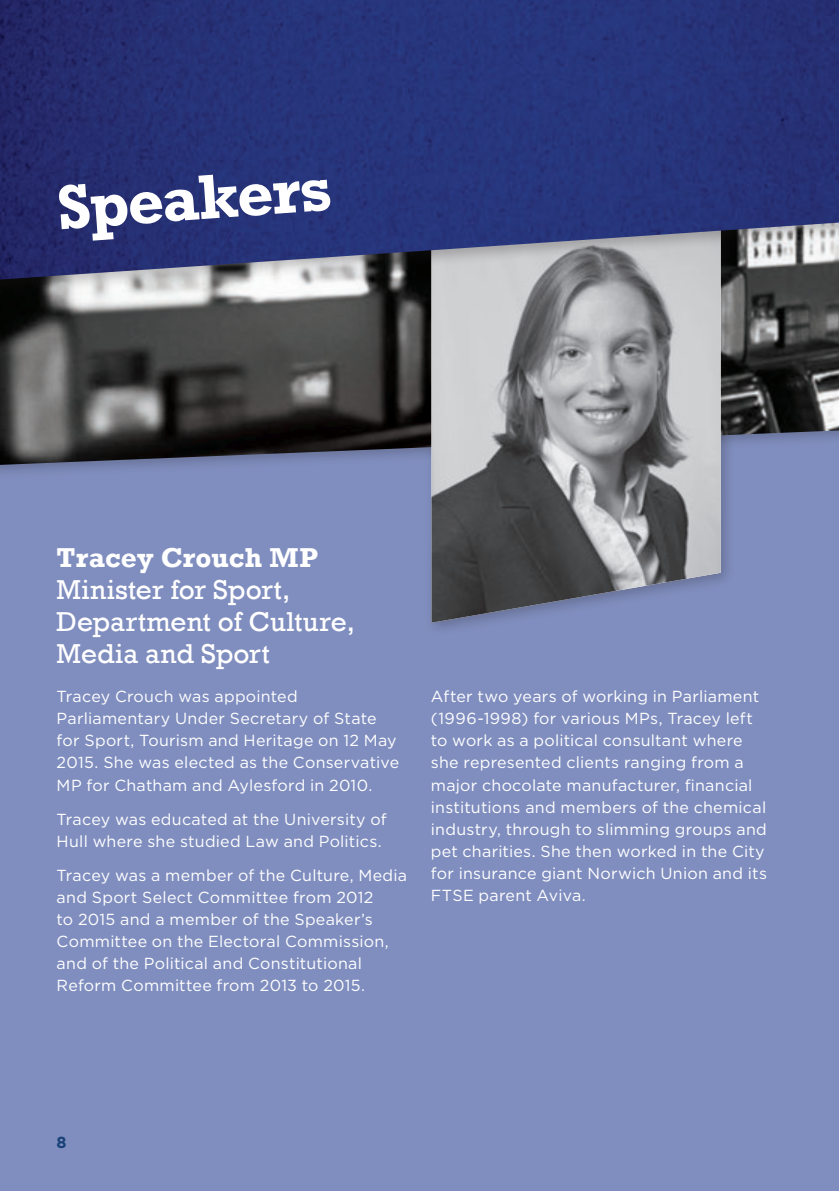
<style>
.page{position:relative;width:839px;height:1191px;background:#fff}
.page>*{position:absolute;margin:0;border:0;box-sizing:border-box;transform-origin:0 0}
.RGT_-_Page_Heading{font:700 64px "Rockwell";color:#fff}
.RGT_-_Speaker_Title{font:28px/32px "Rockwell";color:#fff}
.RGT_-_Speaker_Name_W{font:700 28px "Rockwell";letter-spacing:.005em;color:#fff}
.RGT_-_Body_text_WHIT{font:16px/22px "Gotham";letter-spacing:.015em;color:#fff}
.t1{font:700 16px "Gotham";color:#174177}
</style>
<div class="page">
<div style="left:0;top:0;width:839px;height:1190px;background:#808ebf"></div>
<div style="left:0;top:130px;width:839px;height:350px;background:#231f20;opacity:.25"></div>
<img style="left:0;top:297px;width:839px;height:168px">
<div style="left:425px;top:186px;width:311px;height:450px;background:#231f20;opacity:.25"></div>
<img style="left:431px;top:297px;width:290px;height:325px">
<div style="left:0;top:0;width:839px;height:297px;background:#231f20;opacity:.25"></div>
<img style="left:0;top:0;width:839px;height:281px">
<p class="RGT_-_Page_Heading" style="left:54px;top:169px;width:277px;rotate:-4deg">Speakers</p>
<p class="RGT_-_Speaker_Name_W" style="left:57px;top:540px;width:263px">Tracey Crouch MP</p>
<p class="RGT_-_Speaker_Title" style="left:57px;top:573px;width:300px">Minister for Sport,<br>Department of Culture,<br>Media and Sport</p>
<p class="RGT_-_Body_text_WHIT" style="left:57px;top:685px;width:344px">Tracey Crouch was appointed Parliamentary Under Secretary of State for Sport, Tourism and Heritage on 12 May 2015. She was elected as the Conservative MP for Chatham and Aylesford in 2010.</p>
<p class="RGT_-_Body_text_WHIT" style="left:57px;top:807px;width:332px">Tracey was educated at the University of<br>Hull where she studied Law and Politics.</p>
<p class="RGT_-_Body_text_WHIT" style="left:57px;top:863px;width:352px">Tracey was a member of the Culture, Media and Sport Select Committee from 2012<br>to 2015 and a member of the Speaker’s Committee on the Electoral Commission, and of the Political and Constitutional Reform Committee from 2013 to 2015.</p>
<p class="RGT_-_Body_text_WHIT" style="left:431px;top:685px;width:338px">After two years of working in Parliament (1996-1998) for various MPs, Tracey left to work as a political consultant where she represented clients ranging from a major chocolate manufacturer, financial institutions and members of the chemical industry, through to slimming groups and pet charities. She then worked in the City for insurance giant Norwich Union and its FTSE parent Aviva.</p>
<p class="t1" style="left:57px;top:1132px;width:12px">8</p>
</div>
